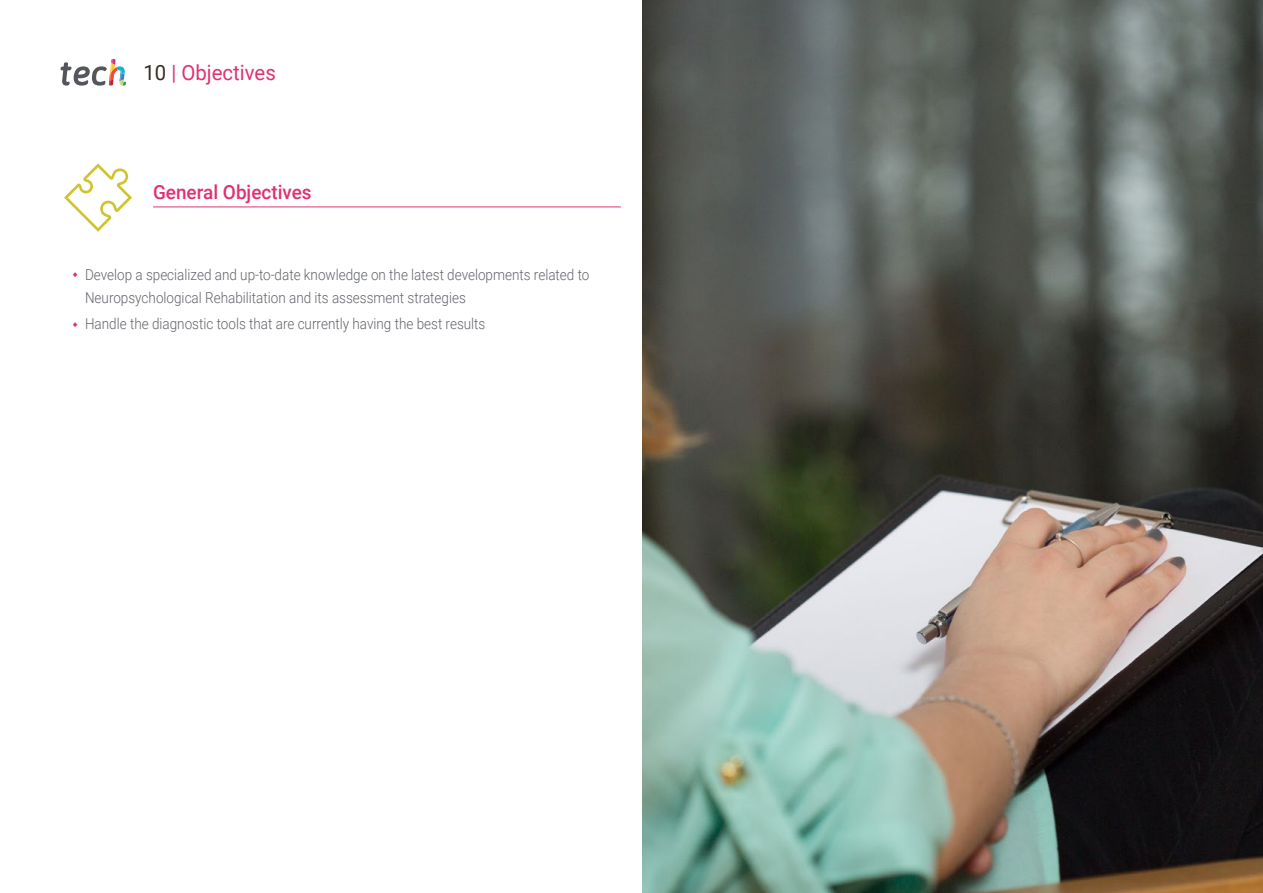
<style>
.page{position:relative;width:1263px;height:893px;background:#fff}
.page>*{position:absolute;margin:0;border:0;box-sizing:border-box;transform-origin:0 0}
.t1{font:21px "Roboto";color:#df3174}
.t2{font:500 19.5px "Roboto";color:#df3174}
.t3{font:300 15px/22.5px "Roboto";color:#61646a;scale:.9 1}
.s1{color:#312e20}
</style>
<div class="page">
<hr style="left:153px;top:207px;width:468px;height:1px;background:#df3174">
<svg style="left:64px;top:163px;width:68px;height:69px"></svg>
<img style="left:642px;top:0;width:621px;height:893px">
<svg style="left:61px;top:59px;width:65px;height:27px"></svg>
<h1 class="t1" style="left:144px;top:57px;width:134px"><span class="s1">10</span> | Objectives</h1>
<h2 class="t2" style="left:153px;top:178px;width:160px">General Objectives</h2>
<p class="t3" style="left:85px;top:263px;width:562px">Develop a specialized and up-to-date knowledge on the latest developments related to<br>Neuropsychological Rehabilitation and its assessment strategies</p>
<p class="t3" style="left:85px;top:312px;width:446px">Handle the diagnostic tools that are currently having the best results</p>
</div>
